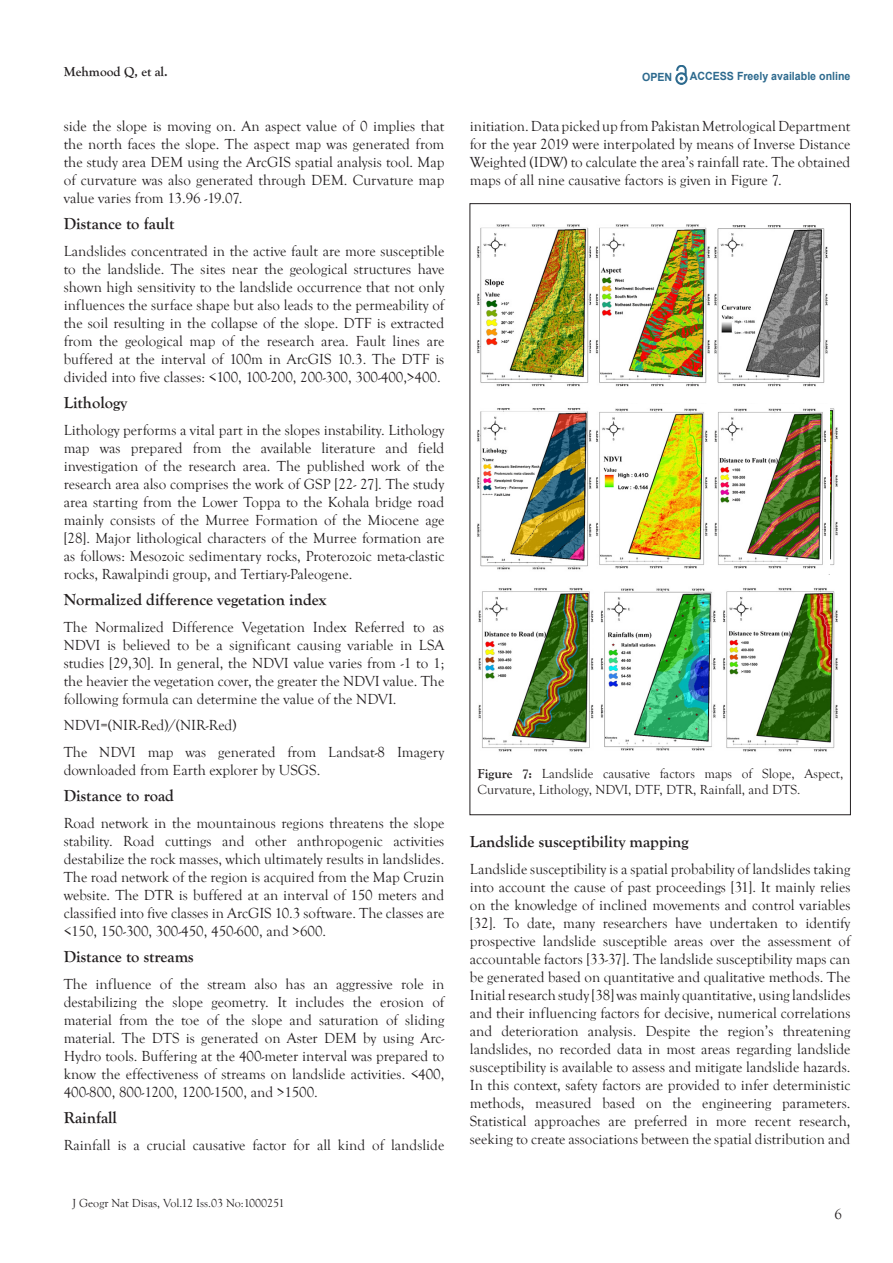
<style>
.page{position:relative;width:893px;height:1263px;background:#fff}
.page>*{position:absolute;margin:0;border:0;box-sizing:border-box;transform-origin:0 0}
.t1{font:700 16.5px "Goudy Old Style T";color:#231f20}
.t2{font:15px/18px "Goudy Old Style T";color:#231f20;text-align:justify}
.t3{font:13.5px/16.2px "Goudy Old Style T";color:#231f20}
.t4{font:700 13.5px "Goudy Old Style T";color:#231f20}
.t5{font:12px "Goudy Old Style T";color:#231f20}
.t6{font:700 11.25px "Arial";color:#2d6a8e;scale:.94 1}
.s1{font-weight:700}
</style>
<div class="page">
<svg style="left:675px;top:65px;width:12px;height:20px"></svg>
<img style="left:830px;top:408px;width:8px;height:157px">
<img style="left:477px;top:224px;width:351px;height:163px">
<img style="left:477px;top:408px;width:349px;height:162px">
<img style="left:478px;top:588px;width:360px;height:164px">
<p class="t4" style="left:64px;top:64px;width:106px">Mehmood Q, et al.</p>
<p class="t6" style="left:642px;top:70px;width:34px">OPEN</p>
<p class="t6" style="left:690px;top:69px;width:172px">ACCESS Freely available online</p>
<p class="t2" style="left:64px;top:117px;width:382px">side the slope is moving on. An aspect value of 0 implies that the north faces the slope. The aspect map was generated from the study area DEM using the ArcGIS spatial analysis tool. Map of curvature was also generated through DEM. Curvature map value varies from 13.96 -19.07.</p>
<p class="t1" style="left:64px;top:215px;width:112px">Distance to fault</p>
<p class="t2" style="left:64px;top:242px;width:382px">Landslides concentrated in the active fault are more susceptible to the landslide. The sites near the geological structures have shown high sensitivity to the landslide occurrence that not only influences the surface shape but also leads to the permeability of the soil resulting in the collapse of the slope. DTF is extracted from the geological map of the research area. Fault lines are buffered at the interval of 100m in ArcGIS 10.3. The DTF is divided into five classes: &lt;100, 100-200, 200-300, 300-400,&gt;400.</p>
<p class="t1" style="left:64px;top:394px;width:65px">Lithology</p>
<p class="t2" style="left:64px;top:421px;width:382px">Lithology performs a vital part in the slopes instability. Lithology map was prepared from the available literature and field investigation of the research area. The published work of the research area also comprises the work of GSP [22- 27]. The study area starting from the Lower Toppa to the Kohala bridge road mainly consists of the Murree Formation of the Miocene age [28]. Major lithological characters of the Murree formation are as follows: Mesozoic sedimentary rocks, Proterozoic meta-clastic rocks, Rawalpindi group, and Tertiary-Paleogene.</p>
<p class="t1" style="left:64px;top:591px;width:264px">Normalized difference vegetation index</p>
<p class="t2" style="left:64px;top:618px;width:382px">The Normalized Difference Vegetation Index Referred to as NDVI is believed to be a significant causing variable in LSA studies [29,30]. In general, the NDVI value varies from -1 to 1; the heavier the vegetation cover, the greater the NDVI value. The following formula can determine the value of the NDVI.</p>
<p class="t2" style="left:64px;top:717px;width:174px">NDVI=(NIR-Red)/(NIR-Red)</p>
<p class="t2" style="left:64px;top:743px;width:382px">The NDVI map was generated from Landsat-8 Imagery downloaded from Earth explorer by USGS.</p>
<p class="t1" style="left:64px;top:787px;width:112px">Distance to road</p>
<p class="t2" style="left:64px;top:814px;width:382px">Road network in the mountainous regions threatens the slope stability. Road cuttings and other anthropogenic activities destabilize the rock masses, which ultimately results in landslides.<br>The road network of the region is acquired from the Map Cruzin website. The DTR is buffered at an interval of 150 meters and classified into five classes in ArcGIS 10.3 software. The classes are &lt;150, 150-300, 300-450, 450-600, and &gt;600.</p>
<p class="t1" style="left:64px;top:948px;width:131px">Distance to streams</p>
<p class="t2" style="left:64px;top:975px;width:382px">The influence of the stream also has an aggressive role in destabilizing the slope geometry. It includes the erosion of material from the toe of the slope and saturation of sliding material. The DTS is generated on Aster DEM by using Arc-Hydro tools. Buffering at the 400-meter interval was prepared to know the effectiveness of streams on landslide activities. &lt;400, 400-800, 800-1200, 1200-1500, and &gt;1500.</p>
<p class="t1" style="left:64px;top:1109px;width:55px">Rainfall</p>
<p class="t2" style="left:64px;top:1136px;width:382px">Rainfall is a crucial causative factor for all kind of landslide</p>
<p class="t5" style="left:73px;top:1196px;width:213px">J Geogr Nat Disas, Vol.12 Iss.03 No:1000251</p>
<p class="t2" style="left:470px;top:117px;width:382px">initiation. Data picked up from Pakistan Metrological Department for the year 2019 were interpolated by means of Inverse Distance Weighted (IDW) to calculate the area’s rainfall rate. The obtained maps of all nine causative factors is given in Figure 7.</p>
<p class="t3" style="left:478px;top:766px;width:367px"><span class="s1">Figure 7:</span> Landslide causative factors maps of Slope, Aspect,<br>Curvature, Lithology, NDVI, DTF, DTR, Rainfall, and DTS.</p>
<p class="t1" style="left:470px;top:833px;width:220px">Landslide susceptibility mapping</p>
<p class="t2" style="left:470px;top:860px;width:382px">Landslide susceptibility is a spatial probability of landslides taking into account the cause of past proceedings [31]. It mainly relies on the knowledge of inclined movements and control variables [32]. To date, many researchers have undertaken to identify prospective landslide susceptible areas over the assessment of accountable factors [33-37]. The landslide susceptibility maps can be generated based on quantitative and qualitative methods. The Initial research study [38] was mainly quantitative, using landslides and their influencing factors for decisive, numerical correlations and deterioration analysis. Despite the region’s threatening landslides, no recorded data in most areas regarding landslide susceptibility is available to assess and mitigate landslide hazards.<br>In this context, safety factors are provided to infer deterministic methods, measured based on the engineering parameters.<br>Statistical approaches are preferred in more recent research, seeking to create associations between the spatial distribution and</p>
<p class="t2" style="left:834px;top:1205px;width:9px">6</p>
</div>
